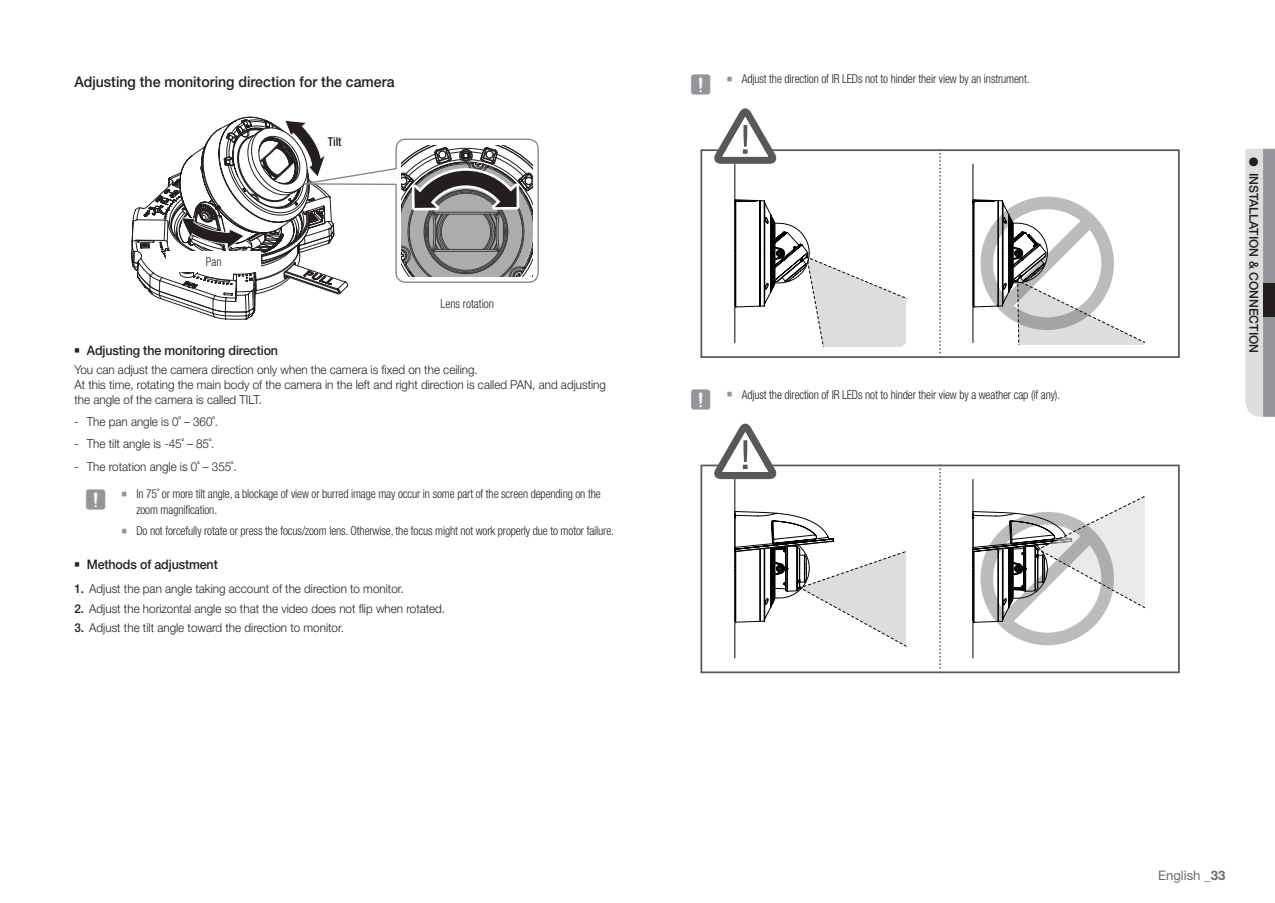
<style>
.page{position:relative;width:1275px;height:903px;background:#fff}
.page>*{position:absolute;margin:0;border:0;box-sizing:border-box;transform-origin:0 0}
.t1{font:500 14.88px "Helvetica Neue cp";color:#231f20;scale:.95 1}
.t2{font:500 13.12px "Helvetica Neue cp";letter-spacing:-.01em;color:#231f20;scale:.95 1}
.t3{font:13.12px "Helvetica Neue cp";color:#6c6d70}
.t4{font:300 12.25px/14.9px "Helvetica Neue cp";color:#231f20;scale:.95 1}
.t5{font:300 condensed 12.25px/15.6px "Helvetica Neue cp";letter-spacing:-.01em;color:#231f20;scale:.95 1}
.t6{font:500 12.25px "Helvetica Neue cp";color:#231f20}
.t7{font:500 condensed 12.25px "Helvetica Neue cp";color:#231f20;scale:.95 1}
.s1{font-family:"SI Icon HR755";font-weight:400}
.s2{font-family:"SIBD P1400";font-weight:400;font-stretch:normal;font-size:22.75px;color:#939598}
.s3{font-family:"SI Icon HR755";font-weight:400;font-stretch:normal;font-size:14px;color:#939598}
.s4{font-weight:500}
.s5{font-weight:700}
</style>
<div class="page">
<svg style="left:1245px;top:149px;width:30px;height:268px;background:#c1c2c5"></svg>
<div style="left:1263px;top:283px;width:12px;height:33px;background:#231f20"></div>
<svg style="left:131px;top:117px;width:408px;height:202px"></svg>
<svg style="left:973px;top:164px;width:171px;height:181px"></svg>
<div style="left:700px;top:149px;width:480px;height:209px;border:2px solid #57585a"></div>
<svg style="left:939px;top:149px;width:2px;height:209px"></svg>
<svg style="left:712px;top:108px;width:194px;height:239px"></svg>
<div style="left:700px;top:465px;width:480px;height:208px;border:2px solid #57585a"></div>
<svg style="left:939px;top:465px;width:2px;height:208px"></svg>
<hr style="left:734px;top:479px;width:1px;height:179px;background:#030303">
<svg style="left:734px;top:511px;width:172px;height:145px"></svg>
<svg style="left:973px;top:479px;width:171px;height:179px"></svg>
<svg style="left:712px;top:424px;width:66px;height:55px"></svg>
<p class="t1" style="left:74px;top:73px;width:339px">Adjusting the monitoring direction for the camera</p>
<p class="t5" style="left:206px;top:254px;width:18px">Pan</p>
<p class="t7" style="left:328px;top:135px;width:16px">Tilt</p>
<p class="t5" style="left:440px;top:296px;width:58px">Lens rotation</p>
<p class="t2" style="left:74px;top:343px;width:216px"><span class="s1">`</span> Adjusting the monitoring direction</p>
<p class="t4" style="left:74px;top:362px;width:561px">You can adjust the camera direction only when the camera is fixed on the ceiling.<br>At this time, rotating the main body of the camera in the left and right direction is called PAN, and adjusting the angle of the camera is called TILT.</p>
<p class="t4" style="left:74px;top:414px;width:153px">- The pan angle is 0˚ – 360˚.</p>
<p class="t4" style="left:74px;top:437px;width:149px">- The tilt angle is -45˚ – 85˚.</p>
<p class="t4" style="left:74px;top:459px;width:172px">- The rotation angle is 0˚ – 355˚.</p>
<p class="t5" style="left:136px;top:486px;width:490px;text-indent:-52px"><span class="s2">J</span> <span class="s3">`</span> In 75˚ or more tilt angle, a blockage of view or burred image may occur in some part of the screen depending on the zoom magnification.</p>
<p class="t5" style="left:122px;top:523px;width:520px"><span class="s3">`</span> Do not forcefully rotate or press the focus/zoom lens. Otherwise, the focus might not work properly due to motor failure.</p>
<p class="t2" style="left:74px;top:557px;width:152px"><span class="s1">`</span> Methods of adjustment</p>
<p class="t4" style="left:74px;top:581px;width:348px"><span class="s4">1.</span> Adjust the pan angle taking account of the direction to monitor.</p>
<p class="t4" style="left:74px;top:601px;width:392px"><span class="s4">2.</span> Adjust the horizontal angle so that the video does not flip when rotated.</p>
<p class="t4" style="left:74px;top:621px;width:285px"><span class="s4">3.</span> Adjust the tilt angle toward the direction to monitor.</p>
<p class="t5" style="left:690px;top:71px;width:359px"><span class="s2">J</span> <span class="s3">`</span> Adjust the direction of IR LEDs not to hinder their view by an instrument.</p>
<p class="t5" style="left:690px;top:387px;width:392px"><span class="s2">J</span> <span class="s3">`</span> Adjust the direction of IR LEDs not to hinder their view by a weather cap (if any).</p>
<p class="t6" style="left:1261px;top:157px;width:198px;rotate:90deg">● installation &amp; connection</p>
<p class="t3" style="left:1158px;top:867px;width:69px">English _<span class="s5">33</span></p>
</div>
